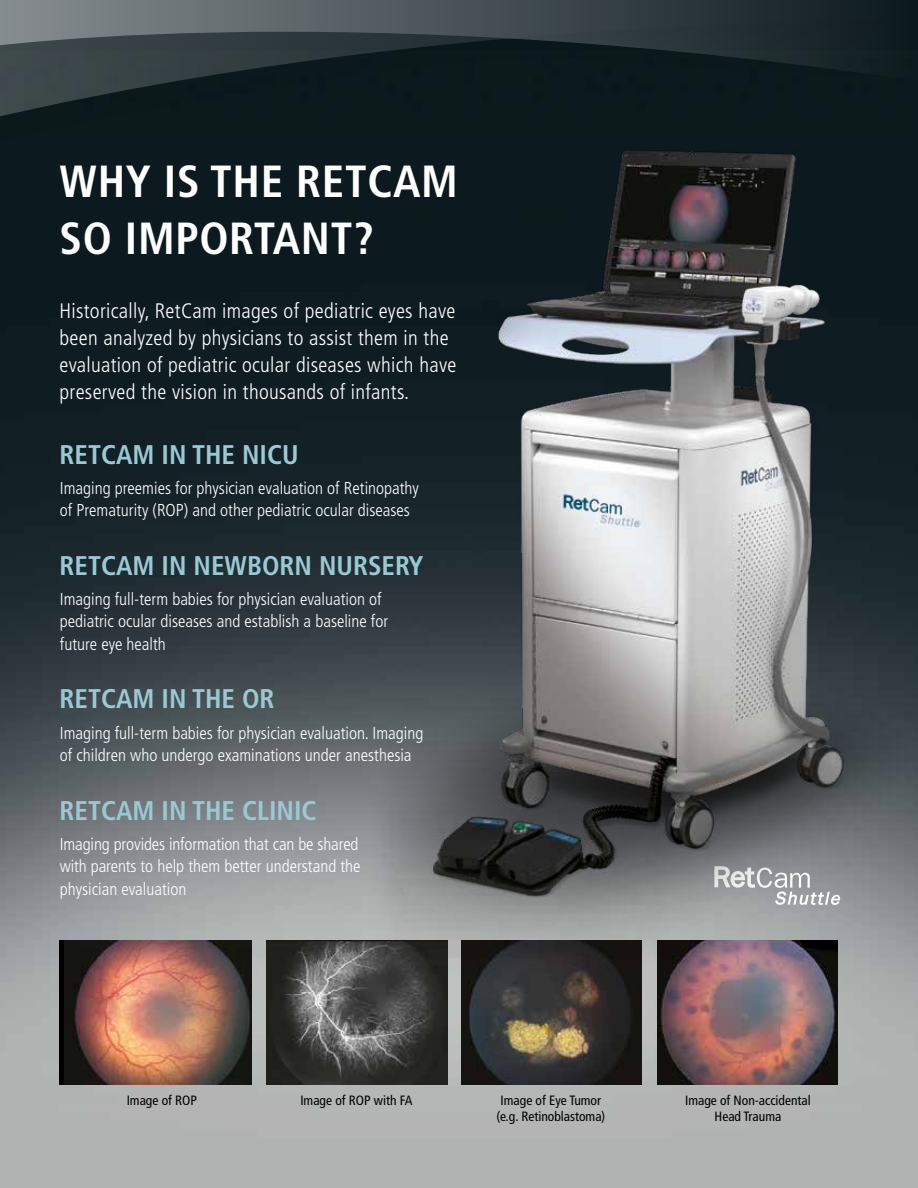
<style>
.page{position:relative;width:918px;height:1188px;background:#fff}
.page>*{position:absolute;margin:0;border:0;box-sizing:border-box;transform-origin:0 0}
.t1{font:700 condensed 45px/57px "Frutiger LT Std";letter-spacing:.015em;color:#fff}
.t2{font:700 condensed 27px "Frutiger LT Std";color:#99cad4}
.t3{font:300 condensed 21px/27px "Frutiger LT Std";letter-spacing:.015em;color:#fff}
.t4{font:300 condensed 17.25px/22.5px "Frutiger LT Std";color:#fff}
.t5{font:condensed 13.5px/16.2px "Frutiger LT Std";color:#000;text-align:center}
</style>
<div class="page">
<img style="left:0;top:340px;width:918px;height:848px">
<img style="left:462px;top:958px;width:180px;height:127px">
<div style="left:60px;top:940px;width:192px;height:145px;background:#000"></div>
<img style="left:64px;top:940px;width:188px;height:145px">
<img style="left:267px;top:940px;width:180px;height:145px">
<img style="left:657px;top:958px;width:181px;height:126px">
<img style="left:351px;top:340px;width:567px;height:618px">
<svg style="left:0;top:189px;width:918px;height:151px;fill:#0c191f"></svg>
<div style="left:0;top:0;width:918px;height:189px;background:#000;opacity:.17"></div>
<svg style="left:0;top:0;width:918px;height:163px;fill:#0c1a1f"></svg>
<h1 class="t1" style="left:60px;top:153px;width:400px">WHY IS THE RETCAM<br>SO IMPORTANT?</h1>
<p class="t3" style="left:60px;top:298px;width:398px">Historically, RetCam images of pediatric eyes have been analyzed by physicians to assist them in the evaluation of pediatric ocular diseases which have preserved the vision in thousands of infants.</p>
<h2 class="t2" style="left:60px;top:439px;width:241px">RETCAM IN THE NICU</h2>
<p class="t4" style="left:60px;top:477px;width:361px">Imaging preemies for physician evaluation of Retinopathy of Prematurity (ROP) and other pediatric ocular diseases</p>
<h2 class="t2" style="left:60px;top:549px;width:366px">RETCAM IN NEWBORN NURSERY</h2>
<p class="t4" style="left:60px;top:588px;width:330px">Imaging full-term babies for physician evaluation of pediatric ocular diseases and establish a baseline for future eye health</p>
<h2 class="t2" style="left:60px;top:683px;width:217px">RETCAM IN THE OR</h2>
<p class="t4" style="left:60px;top:722px;width:365px">Imaging full-term babies for physician evaluation. Imaging of children who undergo examinations under anesthesia</p>
<h2 class="t2" style="left:60px;top:795px;width:259px">RETCAM IN THE CLINIC</h2>
<p class="t4" style="left:60px;top:833px;width:302px;text-align:justify">Imaging provides information that can be shared with parents to help them better understand the physician evaluation</p>
<p class="t5" style="left:127px;top:1092px;width:72px">Image of ROP</p>
<p class="t5" style="left:300px;top:1092px;width:114px">Image of ROP with FA</p>
<p class="t5" style="left:496px;top:1092px;width:110px">Image of Eye Tumor (e.g. Retinoblastoma)</p>
<p class="t5" style="left:685px;top:1092px;width:127px">Image of Non-accidental<br>Head Trauma</p>
</div>
